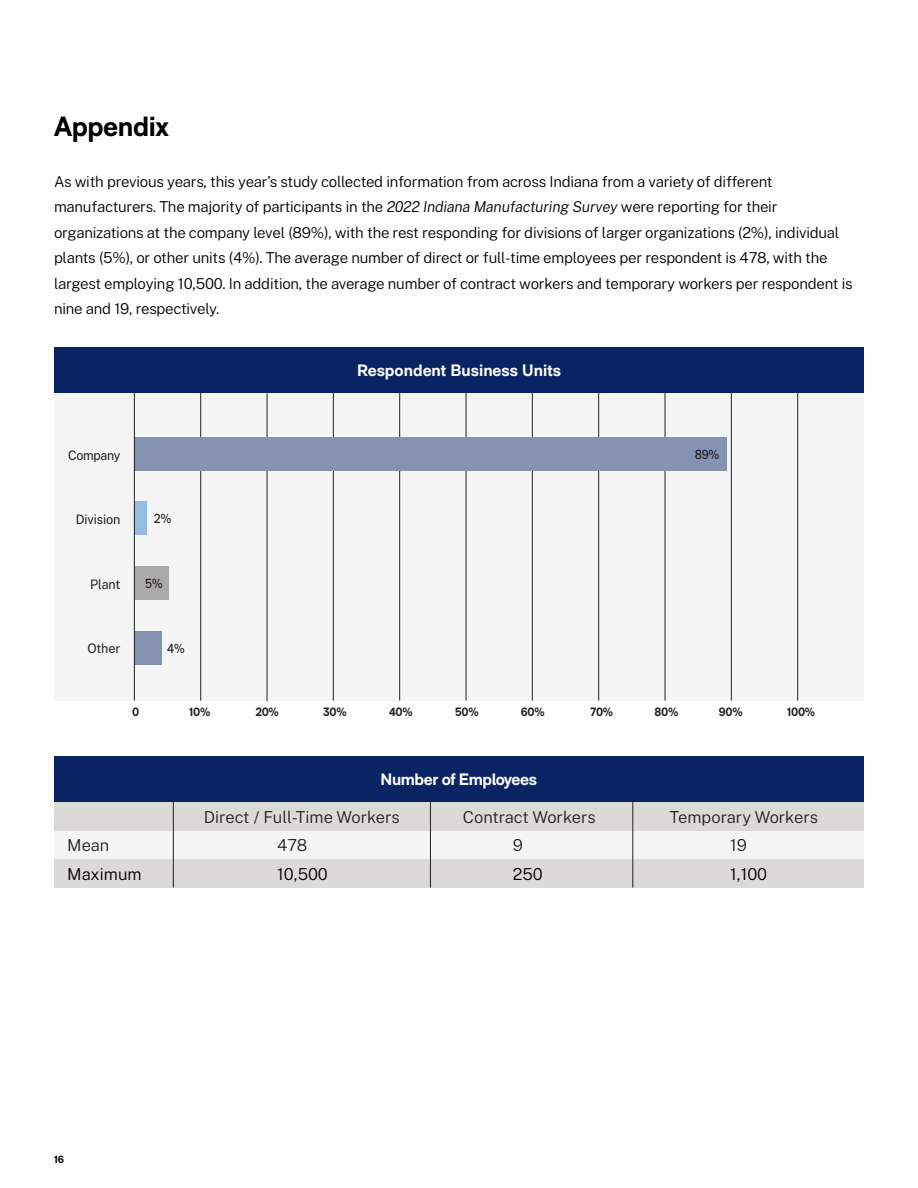
<style>
.page{position:relative;width:918px;height:1188px;background:#fff}
.page>*{position:absolute;margin:0;border:0;box-sizing:border-box;transform-origin:0 0}
.t1{font:700 27.75px "RM Neue";letter-spacing:-.015em;color:#000}
.t2{font:300 16.5px "Public Sans";color:#231f20}
.t3{font:700 16.5px "RM Neue";color:#fff}
.t4{font:300 16.5px "Public Sans";color:#000}
.t5{font:700 16.5px "RM Neue";letter-spacing:-.025em;color:#fff}
.t6{font:300 15px/25.5px "Public Sans";letter-spacing:-.015em;color:#000}
.t7{font:13.2px "Public Sans";letter-spacing:-.01em;color:#231f20;scale:.96 1}
.t8{font:13.2px "RM Neue";color:#231f20;scale:.96 1}
.t9{font:13.2px "Public Sans";letter-spacing:-.01em;color:#231f20;scale:.94 1}
.t10{font:700 12px "RM Neue";letter-spacing:-.025em;color:#231f20;scale:.96 1}
.t11{font:700 10.5px "RM Neue";color:#000}
.s1{font-style:italic}
</style>
<div class="page">
<div style="left:54px;top:393px;width:810px;height:308px;background:#f5f5f5"></div>
<div style="left:54px;top:348px;width:810px;height:45px;background:#0a2463"></div>
<div style="left:54px;top:830px;width:810px;height:29px;background:#f5f5f5"></div>
<div style="left:54px;top:802px;width:810px;height:28px;background:#dcdad8"></div>
<div style="left:54px;top:859px;width:810px;height:29px;background:#dcdad8"></div>
<div style="left:54px;top:757px;width:810px;height:45px;background:#0a2463"></div>
<hr style="left:430px;top:802px;width:1px;height:86px;background:#231f20">
<hr style="left:173px;top:802px;width:1px;height:86px;background:#231f20">
<hr style="left:632px;top:802px;width:1px;height:86px;background:#231f20">
<hr style="left:200px;top:393px;width:1px;height:308px;background:#231f20">
<hr style="left:333px;top:393px;width:1px;height:308px;background:#231f20">
<hr style="left:399px;top:393px;width:1px;height:308px;background:#231f20">
<hr style="left:466px;top:393px;width:1px;height:308px;background:#231f20">
<hr style="left:532px;top:393px;width:1px;height:308px;background:#231f20">
<hr style="left:598px;top:393px;width:1px;height:308px;background:#231f20">
<hr style="left:665px;top:393px;width:1px;height:308px;background:#231f20">
<hr style="left:731px;top:393px;width:1px;height:308px;background:#231f20">
<hr style="left:797px;top:393px;width:1px;height:308px;background:#231f20">
<hr style="left:267px;top:393px;width:1px;height:308px;background:#231f20">
<div style="left:135px;top:566px;width:34px;height:34px;background:#aaa"></div>
<div style="left:134px;top:631px;width:27px;height:33px;background:#8592b1"></div>
<div style="left:134px;top:437px;width:593px;height:33px;background:#8592b1"></div>
<div style="left:135px;top:501px;width:12px;height:34px;background:#96bce4"></div>
<hr style="left:134px;top:393px;width:1px;height:308px;background:#231f20">
<p class="t1" style="left:54px;top:109px;width:117px">Appendix</p>
<p class="t6" style="left:54px;top:167px;width:800px">As with previous years, this year’s study collected information from across Indiana from a variety of different manufacturers. The majority of participants in the <span class="s1">2022 Indiana Manufacturing Survey</span> were reporting for their organizations at the company level (89%), with the rest responding for divisions of larger organizations (2%), individual plants (5%), or other units (4%). The average number of direct or full-time employees per respondent is 478, with the largest employing 10,500. In addition, the average number of contract workers and temporary workers per respondent is nine and 19, respectively.</p>
<p class="t3" style="left:357px;top:360px;width:205px">Respondent Business Units</p>
<p class="t9" style="left:68px;top:445px;width:57px">Company</p>
<p class="t8" style="left:695px;top:446px;width:28px">89%</p>
<p class="t7" style="left:76px;top:510px;width:48px">Division</p>
<p class="t8" style="left:154px;top:511px;width:19px">2%</p>
<p class="t7" style="left:90px;top:574px;width:33px">Plant</p>
<p class="t8" style="left:145px;top:575px;width:20px">5%</p>
<p class="t7" style="left:87px;top:639px;width:36px">Other</p>
<p class="t8" style="left:167px;top:640px;width:20px">4%</p>
<p class="t10" style="left:132px;top:704px;width:9px">0</p>
<p class="t10" style="left:189px;top:704px;width:24px">10%</p>
<p class="t10" style="left:256px;top:704px;width:26px">20%</p>
<p class="t10" style="left:323px;top:704px;width:26px">30%</p>
<p class="t10" style="left:389px;top:704px;width:26px">40%</p>
<p class="t10" style="left:455px;top:704px;width:26px">50%</p>
<p class="t10" style="left:521px;top:704px;width:26px">60%</p>
<p class="t10" style="left:591px;top:704px;width:25px">70%</p>
<p class="t10" style="left:654px;top:704px;width:26px">80%</p>
<p class="t10" style="left:719px;top:704px;width:26px">90%</p>
<p class="t10" style="left:787px;top:704px;width:31px">100%</p>
<p class="t5" style="left:381px;top:769px;width:158px">Number of Employees</p>
<p class="t2" style="left:204px;top:805px;width:198px">Direct / Full-Time Workers</p>
<p class="t2" style="left:463px;top:805px;width:134px">Contract Workers</p>
<p class="t2" style="left:670px;top:805px;width:150px">Temporary Workers</p>
<p class="t2" style="left:67px;top:833px;width:44px">Mean</p>
<p class="t2" style="left:277px;top:833px;width:32px">478</p>
<p class="t2" style="left:513px;top:833px;width:12px">9</p>
<p class="t2" style="left:730px;top:833px;width:18px">19</p>
<p class="t4" style="left:67px;top:862px;width:76px">Maximum</p>
<p class="t4" style="left:277px;top:862px;width:52px">10,500</p>
<p class="t4" style="left:513px;top:862px;width:32px">250</p>
<p class="t4" style="left:730px;top:862px;width:38px">1,100</p>
<p class="t11" style="left:54px;top:1153px;width:12px">16</p>
</div>
